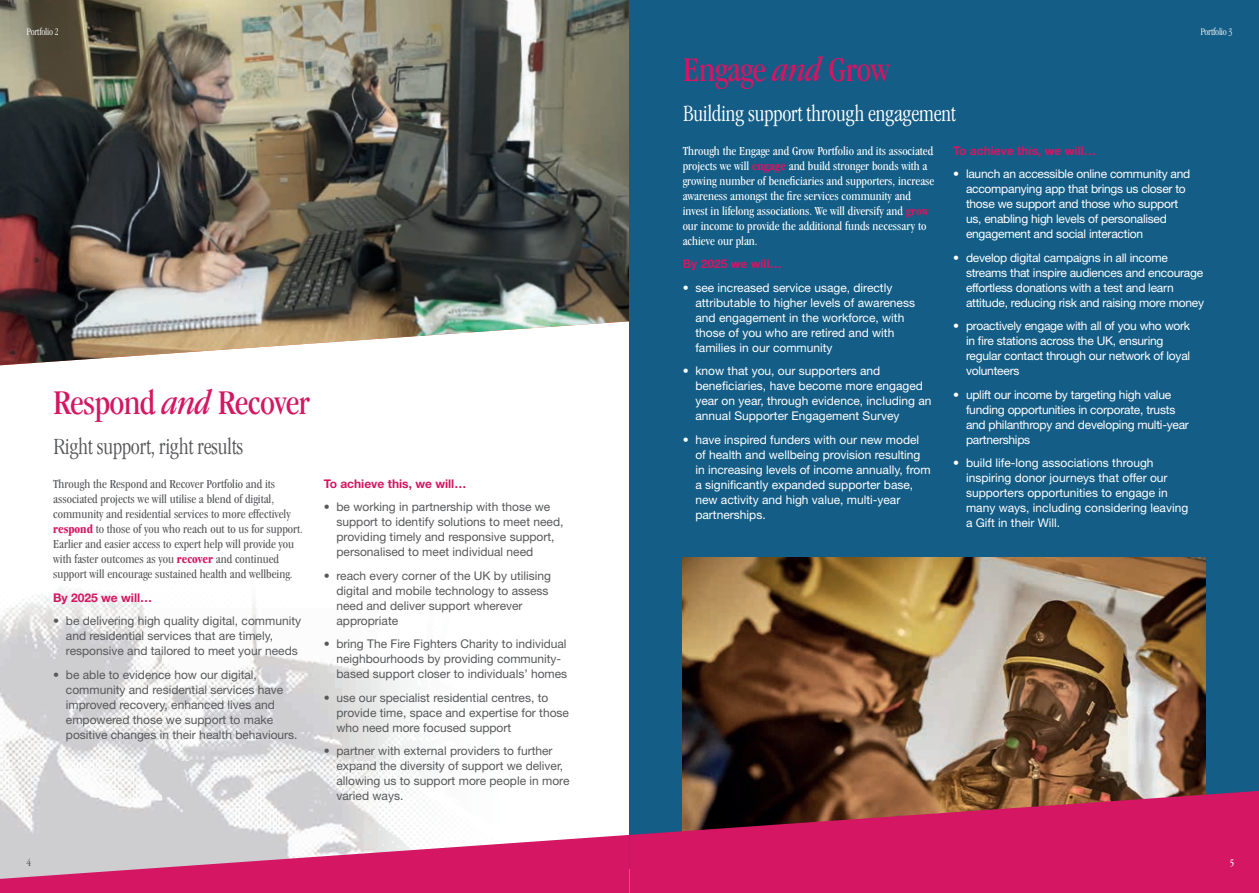
<style>
.page{position:relative;width:1259px;height:893px;background:#fff}
.page>*{position:absolute;margin:0;border:0;box-sizing:border-box;transform-origin:0 0}
.t1{font:condensed 36px "Garamond IT Cby BT";letter-spacing:-.02em;color:#d41663}
.t2{font:300 condensed 24px "Garamond IT Cby BT";letter-spacing:-.02em;color:#fff}
.t3{font:300 condensed 24px "Garamond IT Cby BT";letter-spacing:-.02em;color:#57585a}
.t4{font:condensed 12.75px/15px "Garamond IT Cby BT";color:#57585a}
.t5{font:condensed 12.75px/15px "Garamond IT Cby BT";color:#fff}
.t6{font:12px/15px "Helvetica Neue";color:#57585a}
.t7{font:12px/15px "Helvetica Neue";color:#fff}
.t8{font:12px/15px "Helvetica Neue";letter-spacing:-.02em;color:#fff}
.t9{font:700 12px "Helvetica Neue";color:#d41663}
.t10{font:300 condensed 10.5px "Garamond IT Cby BT";letter-spacing:-.02em;color:#fff}
.t11{font:condensed 10.5px "Garamond IT Cby BT";color:#57585a}
.t12{font:condensed 10.5px "Garamond IT Cby BT";color:#fff}
.s1{font-style:italic}
.s2{font-weight:700;color:#d41663}
</style>
<div class="page">
<img style="left:0;top:0;width:629px;height:365px">
<div style="left:629px;top:0;width:630px;height:869px;background:#135d86"></div>
<img style="left:682px;top:557px;width:523px;height:234px">
<svg style="left:629px;top:791px;width:630px;height:102px;background:#b9215a"></svg>
<img style="left:0;top:589px;width:427px;height:246px">
<svg style="left:0;top:835px;width:629px;height:58px;background:#d55f90"></svg>
<p class="t10" style="left:27px;top:25px;width:34px">Portfolio 2</p>
<h1 class="t1" style="left:53px;top:382px;width:258px">Respond <span class="s1">and</span> Recover</h1>
<h2 class="t3" style="left:53px;top:433px;width:192px">Right support, right results</h2>
<p class="t4" style="left:53px;top:476px;width:251px">Through the Respond and Recover Portfolio and its associated projects we will utilise a blend of digital, community and residential services to more effectively <span class="s2">respond</span> to those of you who reach out to us for support.<br>Earlier and easier access to expert help will provide you with faster outcomes as you <span class="s2">recover</span> and continued support will encourage sustained health and wellbeing.</p>
<p class="t9" style="left:53px;top:590px;width:101px">By 2025 we will…</p>
<p class="t6" style="left:66px;top:613px;width:237px;text-indent:-13px">• be delivering high quality digital, community and residential services that are timely, responsive and tailored to meet your needs</p>
<p class="t6" style="left:66px;top:667px;width:233px;text-indent:-13px">• be able to evidence how our digital, community and residential services have improved recovery, enhanced lives and empowered those we support to make positive changes in their health behaviours.</p>
<p class="t9" style="left:324px;top:476px;width:144px">To achieve this, we will…</p>
<p class="t6" style="left:336px;top:499px;width:228px;text-indent:-13px">• be working in partnership with those we support to identify solutions to meet need, providing timely and responsive support, personalised to meet individual need</p>
<p class="t6" style="left:336px;top:568px;width:216px;text-indent:-13px">• reach every corner of the UK by utilising digital and mobile technology to assess need and deliver support wherever appropriate</p>
<p class="t6" style="left:336px;top:636px;width:232px;text-indent:-13px">• bring The Fire Fighters Charity to individual neighbourhoods by providing community&shy;based support closer to individuals’ homes</p>
<p class="t6" style="left:336px;top:690px;width:234px;text-indent:-13px">• use our specialist residential centres, to provide time, space and expertise for those who need more focused support</p>
<p class="t6" style="left:336px;top:743px;width:234px;text-indent:-13px">• partner with external providers to further expand the diversity of support we deliver, allowing us to support more people in more varied ways.</p>
<h1 class="t1" style="left:682px;top:49px;width:209px">Engage <span class="s1">and</span> Grow</h1>
<h2 class="t2" style="left:682px;top:100px;width:275px">Building support through engagement</h2>
<p class="t10" style="left:1200px;top:25px;width:34px">Portfolio 3</p>
<p class="t5" style="left:682px;top:143px;width:253px">Through the Engage and Grow Portfolio and its associated projects we will <span class="s2">engage</span> and build stronger bonds with a growing number of beneficiaries and supporters, increase awareness amongst the fire services community and invest in lifelong associations. We will diversify and <span class="s2">grow </span>our income to provide the additional funds necessary to achieve our plan.</p>
<p class="t9" style="left:682px;top:257px;width:101px">By 2025 we will…</p>
<p class="t7" style="left:695px;top:280px;width:221px;text-indent:-13px">• see increased service usage, directly attributable to higher levels of awareness and engagement in the workforce, with those of you who are retired and with families in our community</p>
<p class="t7" style="left:695px;top:363px;width:238px;text-indent:-13px">• know that you, our supporters and beneficiaries, have become more engaged year on year, through evidence, including an annual Supporter Engagement Survey</p>
<p class="t7" style="left:695px;top:432px;width:237px;text-indent:-13px">• have inspired funders with our new model of health and wellbeing provision resulting in increasing levels of income annually, from a significantly expanded supporter base, new activity and high value, multi-year partnerships.</p>
<p class="t9" style="left:953px;top:143px;width:144px">To achieve this, we will…</p>
<p class="t8" style="left:966px;top:166px;width:226px;text-indent:-13px">• launch an accessible online community and accompanying app that brings us closer to those we support and those who support us, enabling high levels of personalised engagement and social interaction</p>
<p class="t8" style="left:966px;top:250px;width:239px;text-indent:-13px">• develop digital campaigns in all income streams that inspire audiences and encourage effortless donations with a test and learn attitude, reducing risk and raising more money</p>
<p class="t8" style="left:966px;top:318px;width:226px;text-indent:-13px">• proactively engage with all of you who work in fire stations across the UK, ensuring regular contact through our network of loyal volunteers</p>
<p class="t8" style="left:966px;top:387px;width:224px;text-indent:-13px">• uplift our income by targeting high value funding opportunities in corporate, trusts and philanthropy and developing multi-year partnerships</p>
<p class="t7" style="left:966px;top:455px;width:224px;text-indent:-13px">• build life-long associations through inspiring donor journeys that offer our supporters opportunities to engage in many ways, including considering leaving a Gift in their Will.</p>
<p class="t11" style="left:27px;top:857px;width:6px">4</p>
<p class="t12" style="left:1230px;top:857px;width:6px">5</p>
</div>
